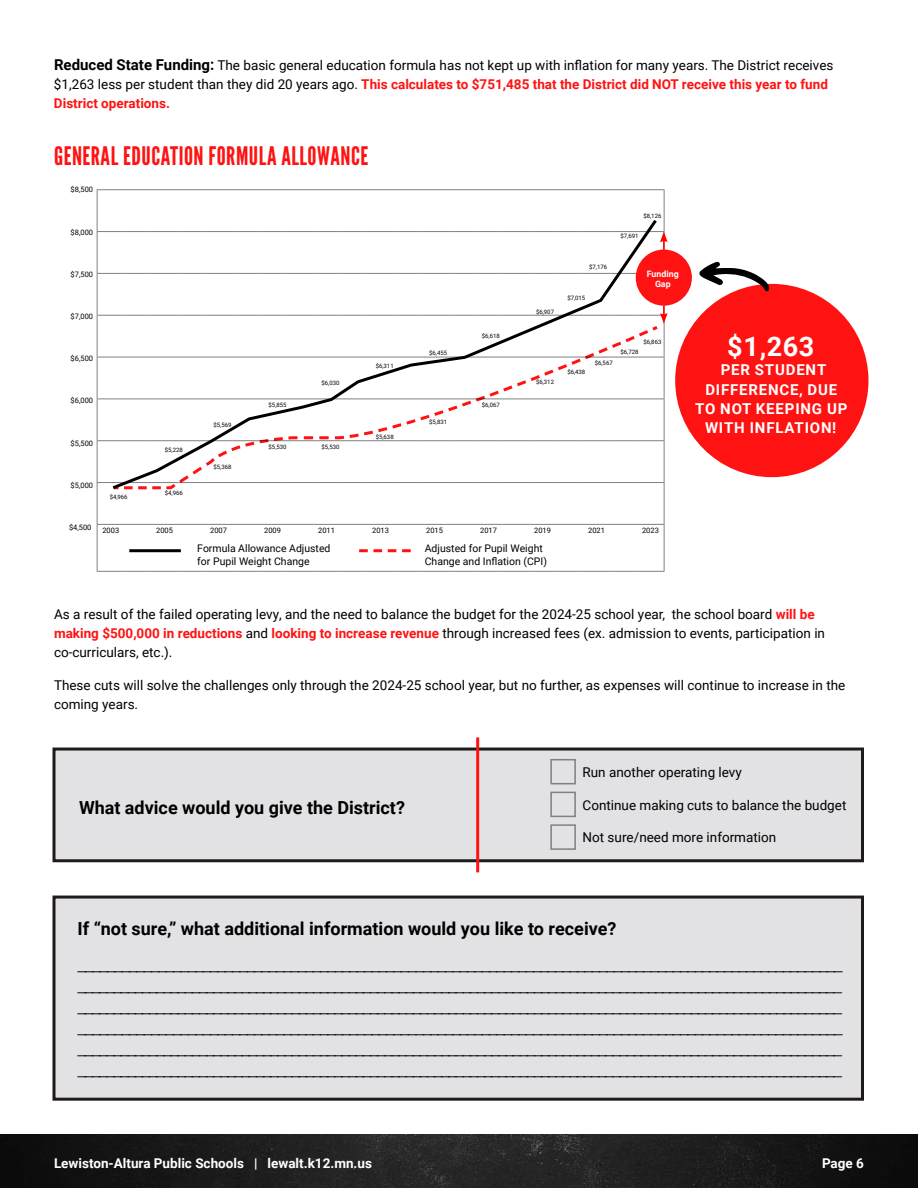
<style>
.page{position:relative;width:918px;height:1188px;background:#fff}
.page>*{position:absolute;margin:0;border:0;box-sizing:border-box;transform-origin:0 0}
.t1{font:700 27px "Roboto";color:#fff}
.t2{font:25.5px "League Gothic";letter-spacing:.02em;color:#ff1212}
.t3{font:18px/21px "Minion Pro";color:#000;text-align:justify}
.t4{font:700 18px "Roboto";color:#000}
.t5{font:700 15px/19.2px "Roboto";letter-spacing:.055em;color:#fff;text-align:center}
.t6{font:13.5px/19.2px "Roboto";color:#000}
.t7{font:700 13.5px "Roboto";color:#fff}
.t8{font:10.5px/13.2px "Roboto";color:#000}
.t9{font:700 8.85px/10.5px "Roboto";color:#fff;text-align:center}
.t10{font:7.5px "Roboto";color:#000}
.t11{font:6px "Roboto";color:#000}
.s1{font-weight:700;font-size:15px}
.s2{font-weight:700;color:#ff1212}
</style>
<div class="page">
<img style="left:0;top:1134px;width:918px;height:54px">
<hr style="left:97px;top:190px;width:1px;height:41px;background:#807f83">
<hr style="left:664px;top:190px;width:1px;height:41px;background:#807f83">
<hr style="left:97px;top:232px;width:1px;height:41px;background:#807f83">
<hr style="left:97px;top:274px;width:1px;height:41px;background:#807f83">
<hr style="left:97px;top:483px;width:1px;height:41px;background:#807f83">
<hr style="left:664px;top:483px;width:1px;height:41px;background:#807f83">
<hr style="left:97px;top:525px;width:1px;height:46px;background:#807f83">
<hr style="left:664px;top:525px;width:1px;height:46px;background:#807f83">
<svg style="left:97px;top:189px;width:568px;height:1px"></svg>
<svg style="left:97px;top:273px;width:14px;height:1px"></svg>
<svg style="left:97px;top:524px;width:568px;height:1px"></svg>
<svg style="left:97px;top:571px;width:568px;height:1px"></svg>
<svg style="left:111px;top:220px;width:546px;height:86px"></svg>
<div style="left:675px;top:284px;width:193px;height:193px;background:#ff1212;border-radius:50%"></div>
<div style="left:636px;top:249px;width:56px;height:57px;background:#ff1212;border-radius:50%"></div>
<svg style="left:97px;top:231px;width:571px;height:19px"></svg>
<svg style="left:97px;top:306px;width:571px;height:183px"></svg>
<hr style="left:129px;top:549px;width:52px;height:3px;background:#000">
<svg style="left:359px;top:549px;width:52px;height:3px"></svg>
<div style="left:52px;top:896px;width:812px;height:205px;background:#e2e2e4;border:3px solid #211a1a"></div>
<svg style="left:699px;top:262px;width:70px;height:30px"></svg>
<div style="left:52px;top:748px;width:812px;height:114px;background:#e2e2e4;border:3px solid #211a1a"></div>
<div style="left:550px;top:759px;width:26px;height:25px;border:2px solid #807f83"></div>
<div style="left:550px;top:792px;width:26px;height:25px;border:2px solid #807f83"></div>
<div style="left:550px;top:824px;width:26px;height:26px;border:2px solid #807f83"></div>
<hr style="left:476px;top:737px;width:3px;height:135px;background:#ff1212">
<p class="t6" style="left:54px;top:55px;width:781px"><span class="s1">Reduced State Funding:</span> The basic general education formula has not kept up with inflation for many years. The District receives $1,263 less per student than they did 20 years ago. <span class="s2">This calculates to $751,485 that the District did NOT receive this year to fund<br>District operations.</span></p>
<h2 class="t2" style="left:54px;top:141px;width:316px">GENERAL EDUCATION FORMULA ALLOWANCE</h2>
<p class="t10" style="left:71px;top:185px;width:24px">$8,500</p>
<p class="t10" style="left:71px;top:227px;width:24px">$8,000</p>
<p class="t10" style="left:71px;top:269px;width:24px">$7,500</p>
<p class="t10" style="left:71px;top:311px;width:24px">$7,000</p>
<p class="t10" style="left:71px;top:353px;width:24px">$6,500</p>
<p class="t10" style="left:71px;top:395px;width:24px">$6,000</p>
<p class="t10" style="left:71px;top:438px;width:24px">$5,500</p>
<p class="t11" style="left:165px;top:445px;width:19px">$5,228</p>
<p class="t11" style="left:214px;top:420px;width:19px">$5,569</p>
<p class="t11" style="left:214px;top:463px;width:19px">$5,368</p>
<p class="t11" style="left:269px;top:400px;width:19px">$5,855</p>
<p class="t11" style="left:322px;top:379px;width:19px">$6,030</p>
<p class="t11" style="left:269px;top:442px;width:19px">$5,530</p>
<p class="t11" style="left:322px;top:442px;width:19px">$5,530</p>
<p class="t11" style="left:376px;top:362px;width:19px">$6,311</p>
<p class="t11" style="left:376px;top:432px;width:19px">$5,638</p>
<p class="t11" style="left:429px;top:348px;width:19px">$6,455</p>
<p class="t11" style="left:429px;top:417px;width:19px">$5,831</p>
<p class="t11" style="left:482px;top:332px;width:19px">$6,618</p>
<p class="t11" style="left:482px;top:401px;width:19px">$6,067</p>
<p class="t11" style="left:536px;top:308px;width:19px">$6,907</p>
<p class="t11" style="left:536px;top:378px;width:19px">$6,312</p>
<p class="t11" style="left:589px;top:262px;width:19px">$7,176</p>
<p class="t11" style="left:567px;top:294px;width:19px">$7,015</p>
<p class="t11" style="left:643px;top:212px;width:19px">$8,126</p>
<p class="t11" style="left:620px;top:231px;width:19px">$7,691</p>
<p class="t9" style="left:647px;top:268px;width:33px">Funding<br>Gap</p>
<p class="t11" style="left:567px;top:368px;width:19px">$6,438</p>
<p class="t11" style="left:595px;top:358px;width:19px">$6,567</p>
<p class="t11" style="left:643px;top:337px;width:19px">$6,863</p>
<h1 class="t1" style="left:727px;top:328px;width:89px">$1,263</h1>
<p class="t5" style="left:695px;top:360px;width:154px">PER STUDENT<br>DIFFERENCE, DUE<br>TO NOT KEEPING UP<br>WITH INFLATION!</p>
<p class="t11" style="left:620px;top:348px;width:19px">$6,728</p>
<p class="t10" style="left:71px;top:480px;width:24px">$5,000</p>
<p class="t10" style="left:69px;top:522px;width:24px">$4,500</p>
<p class="t11" style="left:110px;top:492px;width:19px">$4,966</p>
<p class="t11" style="left:165px;top:489px;width:19px">$4,966</p>
<p class="t10" style="left:102px;top:525px;width:18px">2003</p>
<p class="t10" style="left:156px;top:525px;width:18px">2005</p>
<p class="t10" style="left:210px;top:525px;width:18px">2007</p>
<p class="t10" style="left:264px;top:525px;width:18px">2009</p>
<p class="t10" style="left:318px;top:525px;width:18px">2011</p>
<p class="t10" style="left:372px;top:525px;width:18px">2013</p>
<p class="t10" style="left:426px;top:525px;width:18px">2015</p>
<p class="t10" style="left:480px;top:525px;width:18px">2017</p>
<p class="t10" style="left:534px;top:525px;width:18px">2019</p>
<p class="t10" style="left:588px;top:525px;width:18px">2021</p>
<p class="t10" style="left:642px;top:525px;width:18px">2023</p>
<p class="t8" style="left:197px;top:541px;width:135px">Formula Allowance Adjusted for Pupil Weight Change</p>
<p class="t8" style="left:425px;top:541px;width:124px">Adjusted for Pupil Weight<br>Change and Inflation (CPI)</p>
<p class="t6" style="left:54px;top:604px;width:773px">As a result of the failed operating levy, and the need to balance the budget for the 2024-25 school year, the school board <span class="s2">will be making $500,000 in reductions</span> and <span class="s2">looking to increase revenue</span> through increased fees (ex. admission to events, participation in co-curriculars, etc.).</p>
<p class="t6" style="left:54px;top:675px;width:793px">These cuts will solve the challenges only through the 2024-25 school year, but no further, as expenses will continue to increase in the coming years.</p>
<h3 class="t4" style="left:79px;top:795px;width:327px">What advice would you give the District?</h3>
<p class="t6" style="left:583px;top:762px;width:161px">Run another operating levy</p>
<p class="t6" style="left:583px;top:795px;width:265px">Continue making cuts to balance the budget</p>
<p class="t6" style="left:583px;top:827px;width:195px">Not sure/need more information</p>
<h3 class="t4" style="left:78px;top:916px;width:541px">If “not sure,” what additional information would you like to receive?</h3>
<p class="t3" style="left:78px;top:953px;width:767px">________________________________________________________________________________________________________ ___________________________________________________________________________________________________________ ___________________________________________________________________________________________________________ ________________________________________________________________________________________________________ ___________________________________________________________________________________________________________ ___________________________________________________________________________________________________________</p>
<p class="t7" style="left:54px;top:1154px;width:320px">Lewiston-Altura Public Schools | lewalt.k12.mn.us</p>
<p class="t7" style="left:822px;top:1154px;width:43px">Page 6</p>
</div>
